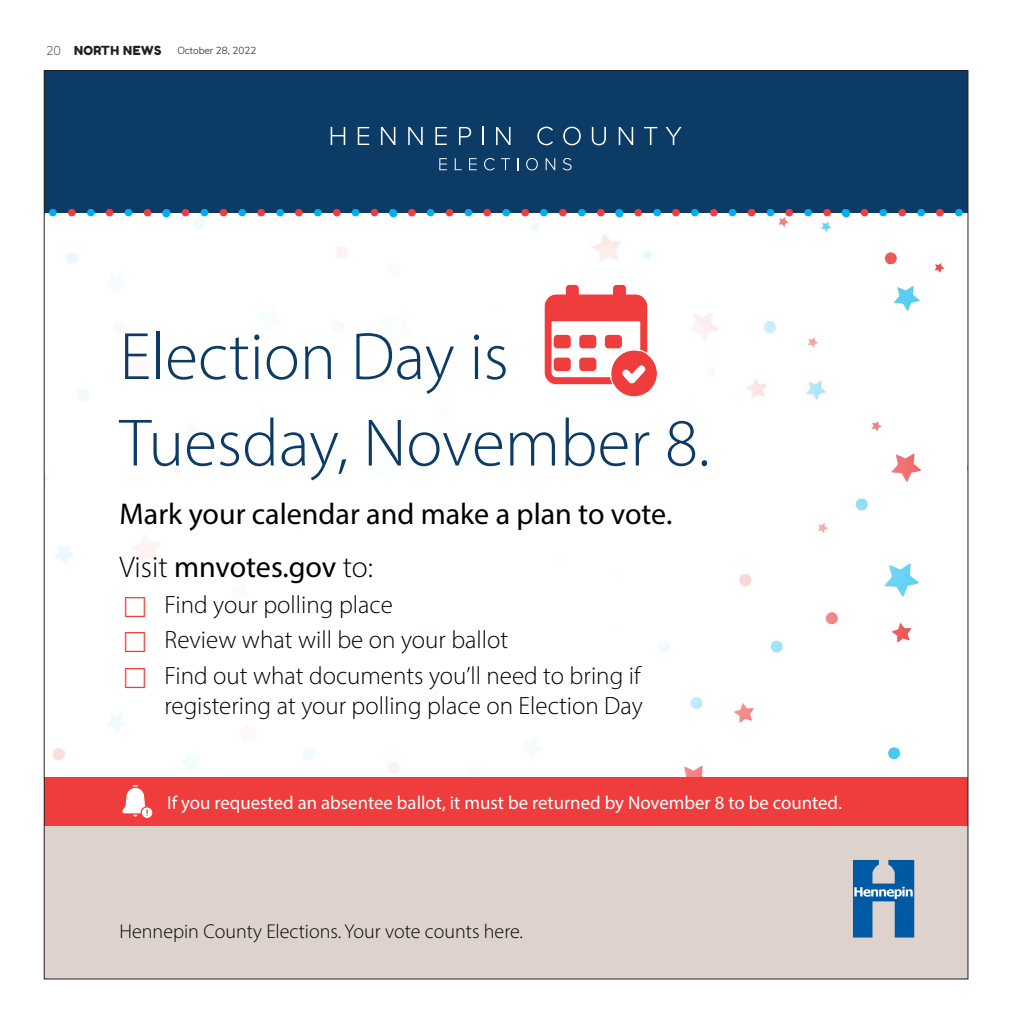
<style>
.page{position:relative;width:1013px;height:1024px;background:#fff}
.page>*{position:absolute;margin:0;border:0;box-sizing:border-box;transform-origin:0 0}
.t1{font:300 67.5px/86.5px "Myriad Pro";color:#0c3b65}
.t2{font:900 35.75px "Myriad Pro";color:#00aeef}
.t3{font:30px "Myriad Pro";color:#000}
.t4{font:300 25px/35.6px "Myriad Pro";color:#000}
.t5{font:300 20px "Myriad Pro";color:#000}
.t6{font:18.75px "Myriad Pro";color:#fff}
.t7{font:12.5px "Fredoka One";letter-spacing:.025em;color:#231f20}
.t8{font:300 10px "Muli";letter-spacing:-.005em;color:#231f20}
.s1{font-family:"Muli";font-weight:200}
.s2{color:#ee3d3c}
.s3{font-size:37.38px}
.s4{font-weight:300}
</style>
<div class="page">
<img style="left:46px;top:213px;width:899px;height:564px">
<div style="left:44px;top:811px;width:924px;height:168px;background:#ded2cd"></div>
<div style="left:44px;top:777px;width:924px;height:49px;background:#ee3d3c"></div>
<svg style="left:543px;top:283px;width:115px;height:116px"></svg>
<div style="left:609px;top:349px;width:49px;height:48px;border:1px solid #fff;border-radius:50%"></div>
<div style="left:44px;top:71px;width:924px;height:142px;background:#0c3b65"></div>
<svg style="left:331px;top:127px;width:14px;height:18px"></svg>
<svg style="left:358px;top:127px;width:11px;height:18px"></svg>
<svg style="left:381px;top:127px;width:14px;height:18px"></svg>
<svg style="left:408px;top:127px;width:14px;height:18px"></svg>
<svg style="left:435px;top:127px;width:12px;height:18px"></svg>
<svg style="left:459px;top:127px;width:12px;height:18px"></svg>
<svg style="left:482px;top:127px;width:1px;height:18px"></svg>
<svg style="left:496px;top:127px;width:14px;height:18px"></svg>
<svg style="left:537px;top:127px;width:16px;height:18px"></svg>
<svg style="left:563px;top:127px;width:18px;height:18px"></svg>
<svg style="left:592px;top:127px;width:14px;height:18px"></svg>
<svg style="left:618px;top:127px;width:15px;height:18px"></svg>
<svg style="left:644px;top:127px;width:13px;height:18px"></svg>
<svg style="left:665px;top:127px;width:16px;height:18px"></svg>
<svg style="left:439px;top:158px;width:8px;height:12px"></svg>
<svg style="left:455px;top:158px;width:6px;height:12px"></svg>
<svg style="left:469px;top:158px;width:8px;height:12px"></svg>
<svg style="left:484px;top:158px;width:10px;height:12px"></svg>
<svg style="left:501px;top:158px;width:9px;height:12px"></svg>
<svg style="left:517px;top:158px;width:1px;height:12px"></svg>
<svg style="left:526px;top:158px;width:12px;height:12px"></svg>
<svg style="left:545px;top:158px;width:10px;height:12px"></svg>
<svg style="left:563px;top:158px;width:8px;height:12px"></svg>
<svg style="left:122px;top:785px;width:30px;height:33px"></svg>
<svg style="left:853px;top:860px;width:61px;height:77px"></svg>
<svg style="left:125px;top:596px;width:20px;height:20px"></svg>
<svg style="left:125px;top:632px;width:20px;height:20px"></svg>
<svg style="left:125px;top:667px;width:20px;height:21px"></svg>
<p class="t7" style="left:46px;top:43px;width:117px"><span class="s1">20</span> NORTH NEWS</p>
<p class="t8" style="left:177px;top:43px;width:80px">October 28, 2022</p>
<p class="t2" style="left:48px;top:180px;width:917px">.<span class="s2">.</span>.<span class="s2">.</span>.<span class="s2">.</span><span class="s3">.</span><span class="s2">.</span>.<span class="s2">.</span>.<span class="s2">.</span>.<span class="s2">.</span>.<span class="s2">.</span>.<span class="s2">.</span>.<span class="s2">.</span>.<span class="s2">.</span>.<span class="s2">.</span>.<span class="s2">.</span>.<span class="s2">.</span>.<span class="s2">.</span>.<span class="s2">.</span>.<span class="s2">.</span>.<span class="s2">.</span>.<span class="s2">.</span>.<span class="s2">.</span>.<span class="s2">.</span>.<span class="s2">.</span>.<span class="s2">.</span>.<span class="s2">.</span>.</p>
<p class="t1" style="left:120px;top:313px;width:591px">Election Day is<br>Tuesday, November 8.</p>
<p class="t3" style="left:120px;top:495px;width:554px">Mark your calendar and make a plan to vote.</p>
<p class="t3" style="left:120px;top:548px;width:255px"><span class="s4">Visit</span> mnvotes.gov <span class="s4">to:</span></p>
<p class="t4" style="left:165px;top:586px;width:477px">Find your polling place<br>Review what will be on your ballot<br>Find out what documents you’ll need to bring if</p>
<p class="t4" style="left:164px;top:687px;width:480px">registering at your polling place on Election Day</p>
<p class="t6" style="left:167px;top:791px;width:676px">If you requested an absentee ballot, it must be returned by November 8 to be counted.</p>
<p class="t5" style="left:120px;top:919px;width:405px">Hennepin County Elections. Your vote counts here.</p>
</div>
